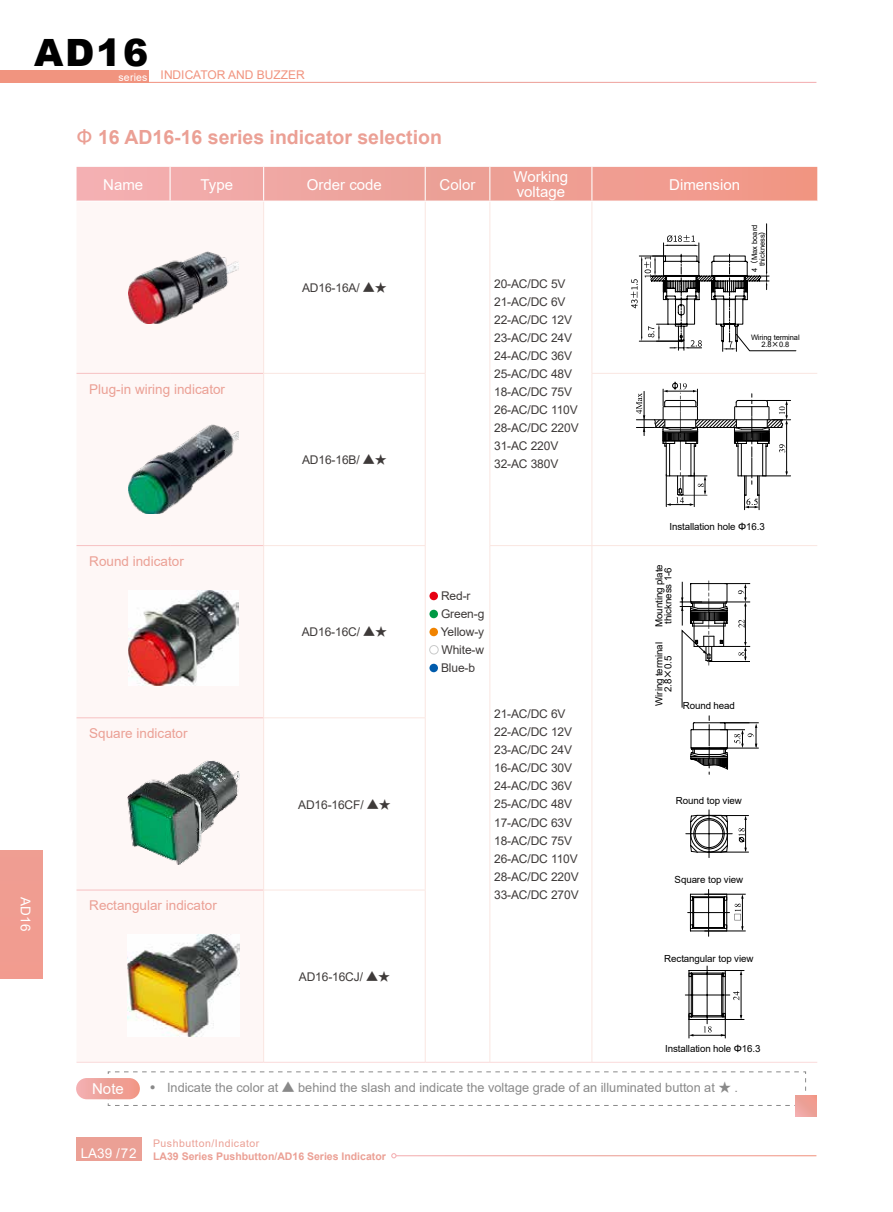
<style>
.page{position:relative;width:893px;height:1212px;background:#fff}
.page>*{position:absolute;margin:0;border:0;box-sizing:border-box;transform-origin:0 0}
.t1{font:900 37.65px "Arial";color:#000}
.t2{font:700 19.5px "Arial";color:#eba095}
.t3{font:15px/15px "Arial";color:#fff}
.t4{font:13.5px "Arial";color:#eba095}
.t5{font:13.5px "Arial";color:#fff}
.t6{font:12.75px "Arial";color:#898989}
.t7{font:12px/18px "Arial";letter-spacing:-.01em;color:#3e3a39}
.t8{font:12px "Arial";color:#f1947f}
.t9{font:700 10.5px "Arial";color:#eba095}
.t10{font:10.5px "Arial";letter-spacing:.05em;color:#eba095}
.t11{font:9.75px/9px "Arial";letter-spacing:-.01em;color:#000;text-align:center}
.t12{font:7.5px/7.5px "Arial";color:#000;text-align:center}
.s1{font-family:"Source Han Sans CN";font-weight:500}
</style>
<div class="page">
<div style="left:0;top:850px;width:43px;height:128px;background:#f09d91"></div>
<svg style="left:77px;top:167px;width:740px;height:34px;background:#efa39b"></svg>
<div style="left:77px;top:251px;width:186px;height:811px;background:#fef7f6"></div>
<svg style="left:264px;top:202px;width:533px;height:860px"></svg>
<hr style="left:170px;top:167px;width:1px;height:34px;background:#fff">
<hr style="left:263px;top:167px;width:1px;height:34px;background:#fff">
<hr style="left:425px;top:167px;width:1px;height:34px;background:#fff">
<hr style="left:489px;top:167px;width:1px;height:34px;background:#fff">
<hr style="left:591px;top:167px;width:1px;height:34px;background:#fff">
<hr style="left:263px;top:202px;width:1px;height:171px;background:#fae6e1">
<hr style="left:263px;top:374px;width:1px;height:171px;background:#fae6e1">
<hr style="left:425px;top:202px;width:1px;height:171px;background:#fae6e1">
<hr style="left:425px;top:374px;width:1px;height:171px;background:#fae6e1">
<hr style="left:490px;top:202px;width:1px;height:171px;background:#fae6e1">
<hr style="left:490px;top:373px;width:1px;height:172px;background:#fae6e1">
<hr style="left:592px;top:202px;width:1px;height:171px;background:#fae6e1">
<hr style="left:592px;top:374px;width:1px;height:171px;background:#fae6e1">
<hr style="left:263px;top:545px;width:163px;height:1px;background:#fae6e1">
<hr style="left:263px;top:546px;width:1px;height:171px;background:#fae6e1">
<hr style="left:425px;top:546px;width:1px;height:171px;background:#fae6e1">
<hr style="left:490px;top:546px;width:1px;height:172px;background:#fae6e1">
<hr style="left:490px;top:718px;width:1px;height:172px;background:#fae6e1">
<hr style="left:490px;top:890px;width:1px;height:172px;background:#fae6e1">
<hr style="left:490px;top:545px;width:102px;height:1px;background:#fae6e1">
<hr style="left:592px;top:546px;width:1px;height:172px;background:#fae6e1">
<hr style="left:592px;top:718px;width:1px;height:172px;background:#fae6e1">
<hr style="left:592px;top:890px;width:1px;height:172px;background:#fae6e1">
<hr style="left:592px;top:545px;width:225px;height:1px;background:#fae6e1">
<hr style="left:263px;top:717px;width:163px;height:1px;background:#fae6e1">
<hr style="left:263px;top:718px;width:1px;height:172px;background:#fae6e1">
<hr style="left:425px;top:718px;width:1px;height:172px;background:#fae6e1">
<hr style="left:263px;top:890px;width:163px;height:1px;background:#fae6e1">
<hr style="left:263px;top:890px;width:1px;height:172px;background:#fae6e1">
<hr style="left:425px;top:890px;width:1px;height:172px;background:#fae6e1">
<hr style="left:425px;top:1062px;width:65px;height:1px;background:#fadada">
<hr style="left:592px;top:1062px;width:225px;height:1px;background:#fadada">
<hr style="left:77px;top:1062px;width:93px;height:1px;background:#fadada">
<hr style="left:170px;top:1062px;width:94px;height:1px;background:#fadada">
<hr style="left:264px;top:1062px;width:161px;height:1px;background:#fadada">
<hr style="left:490px;top:1062px;width:102px;height:1px;background:#fadada">
<hr style="left:77px;top:373px;width:93px;height:1px;background:#f7c1c2">
<hr style="left:170px;top:373px;width:93px;height:1px;background:#f7c1c2">
<hr style="left:77px;top:545px;width:93px;height:1px;background:#f7c1c2">
<hr style="left:170px;top:545px;width:93px;height:1px;background:#f7c1c2">
<hr style="left:77px;top:717px;width:93px;height:1px;background:#f7c1c2">
<hr style="left:170px;top:717px;width:93px;height:1px;background:#f7c1c2">
<hr style="left:77px;top:890px;width:93px;height:1px;background:#f7c1c2">
<hr style="left:170px;top:890px;width:93px;height:1px;background:#f7c1c2">
<hr style="left:263px;top:373px;width:163px;height:1px;background:#fae6e1">
<hr style="left:592px;top:373px;width:225px;height:1px;background:#fae6e1">
<div style="left:429px;top:592px;width:9px;height:8px;background:#e60012;border-radius:50%"></div>
<div style="left:429px;top:610px;width:9px;height:8px;background:#094;border-radius:50%"></div>
<div style="left:429px;top:628px;width:9px;height:8px;background:#f08300;border-radius:50%"></div>
<div style="left:430px;top:645px;width:8px;height:9px;background:#fff;border-radius:50%"></div>
<div style="left:429px;top:645px;width:9px;height:9px;border:1px solid #c9caca;border-radius:50%"></div>
<div style="left:429px;top:664px;width:9px;height:8px;background:#005bac;border-radius:50%"></div>
<img style="left:128px;top:424px;width:111px;height:89px">
<img style="left:128px;top:590px;width:111px;height:95px">
<img style="left:128px;top:760px;width:112px;height:104px">
<img style="left:128px;top:935px;width:112px;height:101px">
<hr style="left:704px;top:930px;width:42px;height:1px;background:#000">
<hr style="left:704px;top:894px;width:42px;height:1px;background:#000">
<svg style="left:687px;top:889px;width:57px;height:48px"></svg>
<svg style="left:680px;top:580px;width:70px;height:128px"></svg>
<svg style="left:685px;top:809px;width:64px;height:49px"></svg>
<hr style="left:720px;top:748px;width:39px;height:1px;background:#000">
<hr style="left:720px;top:722px;width:39px;height:1px;background:#000">
<svg style="left:690px;top:716px;width:67px;height:58px"></svg>
<hr style="left:718px;top:646px;width:32px;height:1px;background:#000">
<hr style="left:703px;top:1019px;width:41px;height:1px;background:#000">
<hr style="left:703px;top:970px;width:41px;height:1px;background:#000">
<svg style="left:685px;top:965px;width:57px;height:73px"></svg>
<hr style="left:741px;top:974px;width:1px;height:43px;background:#000">
<svg style="left:108px;top:1071px;width:698px;height:35px"></svg>
<div style="left:76px;top:1078px;width:64px;height:21px;background:linear-gradient(to right,#f0afb1,#ef9684);border-radius:11px"></div>
<svg style="left:795px;top:1095px;width:21px;height:21px"></svg>
<svg style="left:636px;top:381px;width:155px;height:129px"></svg>
<hr style="left:766px;top:224px;width:1px;height:48px;background:#000">
<svg style="left:631px;top:235px;width:165px;height:116px"></svg>
<img style="left:128px;top:252px;width:111px;height:71px">
<div style="left:77px;top:1137px;width:65px;height:24px;background:#eba095"></div>
<svg style="left:391px;top:1153px;width:5px;height:5px"></svg>
<div style="left:0;top:70px;width:148px;height:13px;background:#f1947f"></div>
<h1 class="t1" style="left:34px;top:26px;width:116px">AD16</h1>
<p class="t8" style="left:118px;top:67px;width:188px"><sub>series</sub> INDICATOR AND BUZZER</p>
<h2 class="t2" style="left:77px;top:123px;width:367px"><span class="s1">Φ</span> 16 AD16-16 series indicator selection</h2>
<p class="t3" style="left:103px;top:177px;width:42px">Name</p>
<p class="t3" style="left:201px;top:177px;width:34px">Type</p>
<p class="t3" style="left:307px;top:177px;width:77px">Order code</p>
<p class="t3" style="left:440px;top:177px;width:37px">Color</p>
<p class="t3" style="left:513px;top:169px;width:56px">Working voltage</p>
<p class="t3" style="left:669px;top:177px;width:72px">Dimension</p>
<p class="t4" style="left:89px;top:380px;width:137px">Plug-in wiring indicator</p>
<p class="t7" style="left:302px;top:278px;width:86px">AD16-16A/ <span class="s1">▲★</span></p>
<p class="t7" style="left:302px;top:451px;width:86px">AD16-16B/ <span class="s1">▲★</span></p>
<p class="t7" style="left:494px;top:275px;width:86px">20-AC/DC 5V<br>21-AC/DC 6V<br>22-AC/DC 12V<br>23-AC/DC 24V<br>24-AC/DC 36V<br>25-AC/DC 48V<br>18-AC/DC 75V<br>26-AC/DC 110V<br>28-AC/DC 220V<br>31-AC 220V<br>32-AC 380V</p>
<p class="t12" style="left:751px;top:272px;width:49px;rotate:-90deg">4<span class="s1">（</span>Max board thickness<span class="s1">）</span></p>
<p class="t12" style="left:751px;top:333px;width:50px">Wiring terminal<br>2.8<span class="s1">×</span>0.8</p>
<p class="t5" style="left:35px;top:897px;width:35px;rotate:90deg">AD16</p>
<p class="t4" style="left:89px;top:552px;width:96px">Round indicator</p>
<p class="t4" style="left:89px;top:724px;width:100px">Square indicator</p>
<p class="t4" style="left:89px;top:896px;width:129px">Rectangular indicator</p>
<p class="t7" style="left:302px;top:623px;width:87px">AD16-16C/ <span class="s1">▲★</span></p>
<p class="t7" style="left:298px;top:795px;width:94px">AD16-16CF/ <span class="s1">▲★</span></p>
<p class="t7" style="left:299px;top:967px;width:93px">AD16-16CJ/ <span class="s1">▲★</span></p>
<p class="t7" style="left:441px;top:587px;width:45px">Red-r<br>Green-g<br>Yellow-y<br>White-w<br>Blue-b</p>
<p class="t7" style="left:494px;top:705px;width:86px">21-AC/DC 6V<br>22-AC/DC 12V<br>23-AC/DC 24V<br>16-AC/DC 30V<br>24-AC/DC 36V<br>25-AC/DC 48V<br>17-AC/DC 63V<br>18-AC/DC 75V<br>26-AC/DC 110V<br>28-AC/DC 220V<br>33-AC/DC 270V</p>
<p class="t11" style="left:669px;top:521px;width:97px">Installation hole <span class="s1">Ф</span>16.3</p>
<p class="t11" style="left:654px;top:627px;width:64px;rotate:-90deg">Mounting plate thickness 1-6</p>
<p class="t11" style="left:654px;top:706px;width:65px;rotate:-90deg">Wiring terminal<br>2.8<span class="s1">×</span>0.5</p>
<p class="t11" style="left:683px;top:701px;width:54px">Round head</p>
<p class="t11" style="left:676px;top:796px;width:67px">Round top view</p>
<p class="t11" style="left:675px;top:874px;width:70px">Square top view</p>
<p class="t11" style="left:664px;top:954px;width:91px">Rectangular top view</p>
<p class="t11" style="left:665px;top:1044px;width:97px">Installation hole <span class="s1">Ф</span>16.3</p>
<p class="t3" style="left:92px;top:1081px;width:33px">Note</p>
<p class="t6" style="left:151px;top:1079px;width:589px"><sup>●</sup> Indicate the color at <span class="s1">▲</span> behind the slash and indicate the voltage grade of an illuminated button at <span class="s1">★</span> .</p>
<p class="t5" style="left:81px;top:1144px;width:57px">LA39 /72</p>
<p class="t10" style="left:153px;top:1136px;width:108px">Pushbutton/Indicator</p>
<p class="t9" style="left:153px;top:1149px;width:234px">LA39 Series Pushbutton/AD16 Series Indicator</p>
</div>
